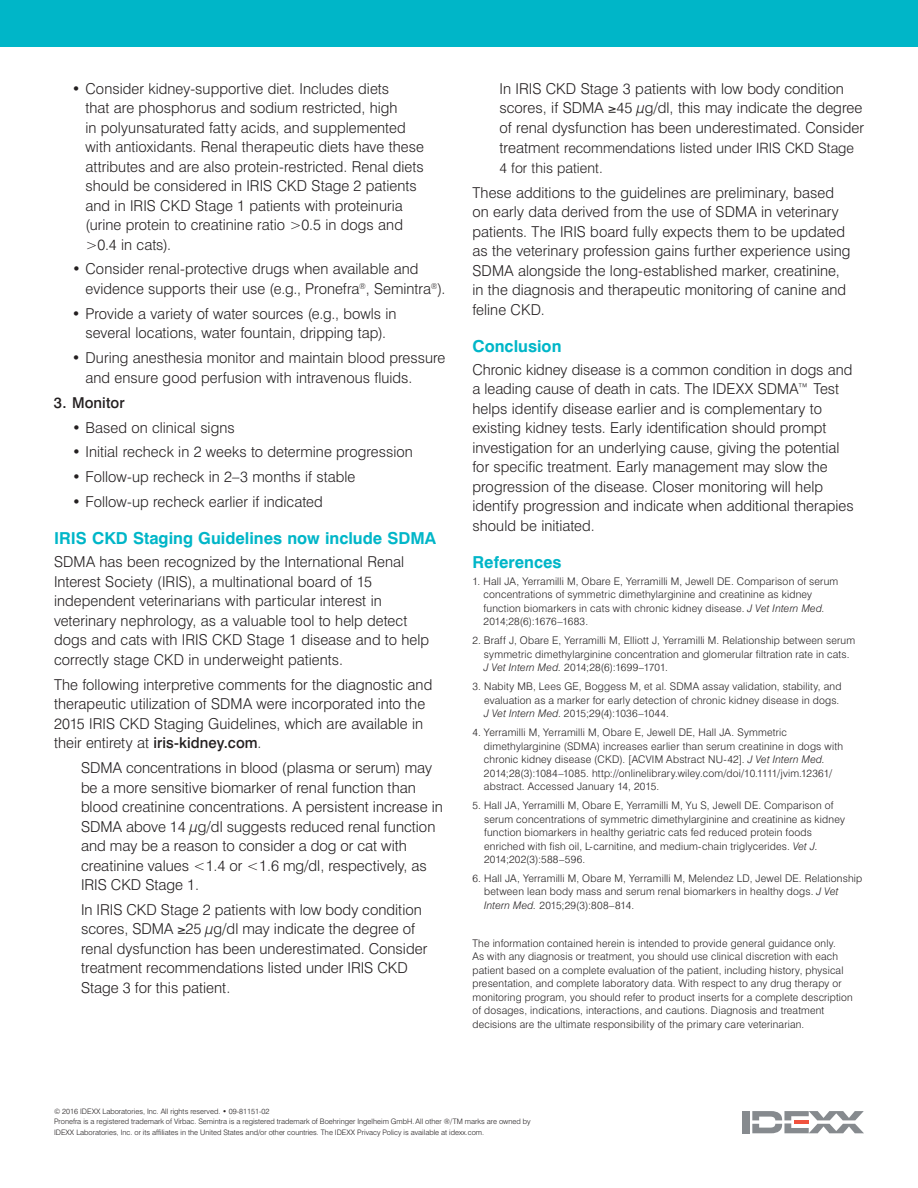
<style>
.page{position:relative;width:918px;height:1188px;background:#fff}
.page>*{position:absolute;margin:0;border:0;box-sizing:border-box;transform-origin:0 0}
.t1{font:700 16.5px "Swiss 721 BT";color:#00b6c8}
.t2{font:300 15px/19.5px "Swiss 721 BT";color:#231f20}
.t3{font:500 15px "Swiss 721 BT";letter-spacing:.005em;color:#231f20}
.t4{font:300 14.25px/20.2px "Swiss 721 BT";color:#231f20}
.t5{font:300 10.5px/13.5px "Swiss 721 BT";letter-spacing:.015em;color:#231f20}
.t6{font:300 7.5px/10.5px "Swiss 721 BT";color:#231f20}
.s1{font-weight:500}
.s2{font-size:15px}
.s3{font-style:italic}
</style>
<div class="page">
<div style="left:742px;top:1111px;width:8px;height:22px;background:#868a8e"></div>
<svg style="left:752px;top:1111px;width:112px;height:22px"></svg>
<div style="left:0;top:0;width:918px;height:46px;background:#00b6c8"></div>
<p class="t2" style="left:85px;top:78px;width:340px;text-indent:-13px">• Consider kidney-supportive diet. Includes diets<br>that are phosphorus and sodium restricted, high<br>in polyunsaturated fatty acids, and supplemented with antioxidants. Renal therapeutic diets have these attributes and are also protein-restricted. Renal diets should be considered in IRIS CKD Stage 2 patients and in IRIS CKD Stage 1 patients with proteinuria (urine protein to creatinine ratio &gt;0.5 in dogs and &gt;0.4 in cats).</p>
<p class="t2" style="left:86px;top:259px;width:362px;text-indent:-13px">• Consider renal-protective drugs when available and evidence supports their use (e.g., Pronefra<sup>®</sup>, Semintra<sup>®</sup>).</p>
<p class="t2" style="left:72px;top:304px;width:326px;text-align:center">• Provide a variety of water sources (e.g., bowls in several locations, water fountain, dripping tap).</p>
<p class="t2" style="left:85px;top:348px;width:361px;text-indent:-13px">• During anesthesia monitor and maintain blood pressure and ensure good perfusion with intravenous fluids.</p>
<p class="t3" style="left:54px;top:393px;width:72px">3. Monitor</p>
<p class="t2" style="left:72px;top:417px;width:164px">• Based on clinical signs</p>
<p class="t2" style="left:72px;top:442px;width:342px">• Initial recheck in 2 weeks to determine progression</p>
<p class="t2" style="left:72px;top:467px;width:285px">• Follow-up recheck in 2–3 months if stable</p>
<p class="t2" style="left:72px;top:492px;width:252px">• Follow-up recheck earlier if indicated</p>
<p class="t1" style="left:54px;top:529px;width:384px">IRIS CKD Staging Guidelines now include SDMA</p>
<p class="t2" style="left:54px;top:552px;width:377px">SDMA has been recognized by the International Renal Interest Society (IRIS), a multinational board of 15 independent veterinarians with particular interest in veterinary nephrology, as a valuable tool to help detect dogs and cats with IRIS CKD Stage 1 disease and to help correctly stage CKD in underweight patients.</p>
<p class="t2" style="left:54px;top:674px;width:380px">The following interpretive comments for the diagnostic and therapeutic utilization of SDMA were incorporated into the 2015 IRIS CKD Staging Guidelines, which are available in their entirety at <span class="s1">iris-kidney.com</span>.</p>
<p class="t2" style="left:81px;top:758px;width:363px">SDMA concentrations in blood (plasma or serum) may be a more sensitive biomarker of renal function than blood creatinine concentrations. A persistent increase in SDMA above 14 µg/dl suggests reduced renal function and may be a reason to consider a dog or cat with creatinine values &lt;1.4 or &lt;1.6 mg/dl, respectively, as IRIS CKD Stage 1.</p>
<p class="t2" style="left:81px;top:900px;width:348px">In IRIS CKD Stage 2 patients with low body condition scores, SDMA ≥25 µg/dl may indicate the degree of renal dysfunction has been underestimated. Consider treatment recommendations listed under IRIS CKD Stage 3 for this patient.</p>
<p class="t2" style="left:500px;top:78px;width:366px">In IRIS CKD Stage 3 patients with low body condition scores, if SDMA ≥45 µg/dl, this may indicate the degree of renal dysfunction has been underestimated. Consider</p>
<p class="t4" style="left:499px;top:138px;width:356px"><span class="s2">treatm</span>ent recommendations listed under IRIS CKD Stage<br>4 for this patient.</p>
<p class="t2" style="left:472px;top:183px;width:379px">These additions to the guidelines are preliminary, based on early data derived from the use of SDMA in veterinary patients. The IRIS board fully expects them to be updated as the veterinary profession gains further experience using SDMA alongside the long-established marker, creatinine, in the diagnosis and therapeutic monitoring of canine and feline CKD.</p>
<p class="t1" style="left:472px;top:336px;width:91px">Conclusion</p>
<p class="t2" style="left:472px;top:360px;width:383px">Chronic kidney disease is a common condition in dogs and a leading cause of death in cats. The IDEXX SDMA™ Test helps identify disease earlier and is complementary to existing kidney tests. Early identification should prompt investigation for an underlying cause, giving the potential for specific treatment. Early management may slow the progression of the disease. Closer monitoring will help identify progression and indicate when additional therapies should be initiated.</p>
<p class="t1" style="left:472px;top:552px;width:91px">References</p>
<p class="t5" style="left:483px;top:574px;width:356px;text-indent:-11px">1. Hall JA, Yerramilli M, Obare E, Yerramilli M, Jewell DE. Comparison of serum concentrations of symmetric dimethylarginine and creatinine as kidney function biomarkers in cats with chronic kidney disease. <span class="s3">J Vet Intern Med</span>.<br>2014;28(6):1676–1683.</p>
<p class="t5" style="left:484px;top:634px;width:373px;text-indent:-11px">2. Braff J, Obare E, Yerramilli M, Elliott J, Yerramilli M. Relationship between serum symmetric dimethylarginine concentration and glomerular filtration rate in cats.<br><span class="s3">J Vet Intern Med.</span> 2014;28(6):1699–1701.</p>
<p class="t5" style="left:484px;top:680px;width:359px;text-indent:-12px">3. Nabity MB, Lees GE, Boggess M, et al. SDMA assay validation, stability, and evaluation as a marker for early detection of chronic kidney disease in dogs.<br><span class="s3">J Vet Intern Med</span>. 2015;29(4):1036–1044.</p>
<p class="t5" style="left:484px;top:726px;width:361px;text-indent:-11px">4. Yerramilli M, Yerramilli M, Obare E, Jewell DE, Hall JA. Symmetric dimethylarginine (SDMA) increases earlier than serum creatinine in dogs with chronic kidney disease (CKD). [ACVIM Abstract NU-42]. <span class="s3">J Vet Intern Med.<br></span>2014;28(3):1084–1085. http://onlinelibrary.wiley.com/doi/10.1111/jvim.12361/ abstract. Accessed January 14, 2015.</p>
<p class="t5" style="left:484px;top:798px;width:362px;text-indent:-12px">5. Hall JA, Yerramilli M, Obare E, Yerramilli M, Yu S, Jewell DE. Comparison of serum concentrations of symmetric dimethylarginine and creatinine as kidney function biomarkers in healthy geriatric cats fed reduced protein foods enriched with fish oil, L-carnitine, and medium-chain triglycerides. <span class="s3">Vet J.<br></span>2014;202(3):588–596.</p>
<p class="t5" style="left:484px;top:871px;width:380px;text-indent:-12px">6. Hall JA, Yerramilli M, Obare M, Yerramilli M, Melendez LD, Jewel DE. Relationship between lean body mass and serum renal biomarkers in healthy dogs. <span class="s3">J Vet<br>Intern Med.</span> 2015;29(3):808–814.</p>
<p class="t5" style="left:472px;top:936px;width:382px">The information contained herein is intended to provide general guidance only.<br>As with any diagnosis or treatment, you should use clinical discretion with each patient based on a complete evaluation of the patient, including history, physical presentation, and complete laboratory data. With respect to any drug therapy or monitoring program, you should refer to product inserts for a complete description of dosages, indications, interactions, and cautions. Diagnosis and treatment decisions are the ultimate responsibility of the primary care veterinarian.</p>
<p class="t6" style="left:54px;top:1106px;width:478px">© 2016 IDEXX Laboratories, Inc. All rights reserved. • 09-81151-02<br>Pronefra is a registered trademark of Virbac. Semintra is a registered trademark of Boehringer Ingelheim GmbH.All other ®/TM marks are owned by<br>IDEXX Laboratories, Inc. or its affiliates in the United States and/or other countries. The IDEXX Privacy Policy is available at idexx.com.</p>
</div>
